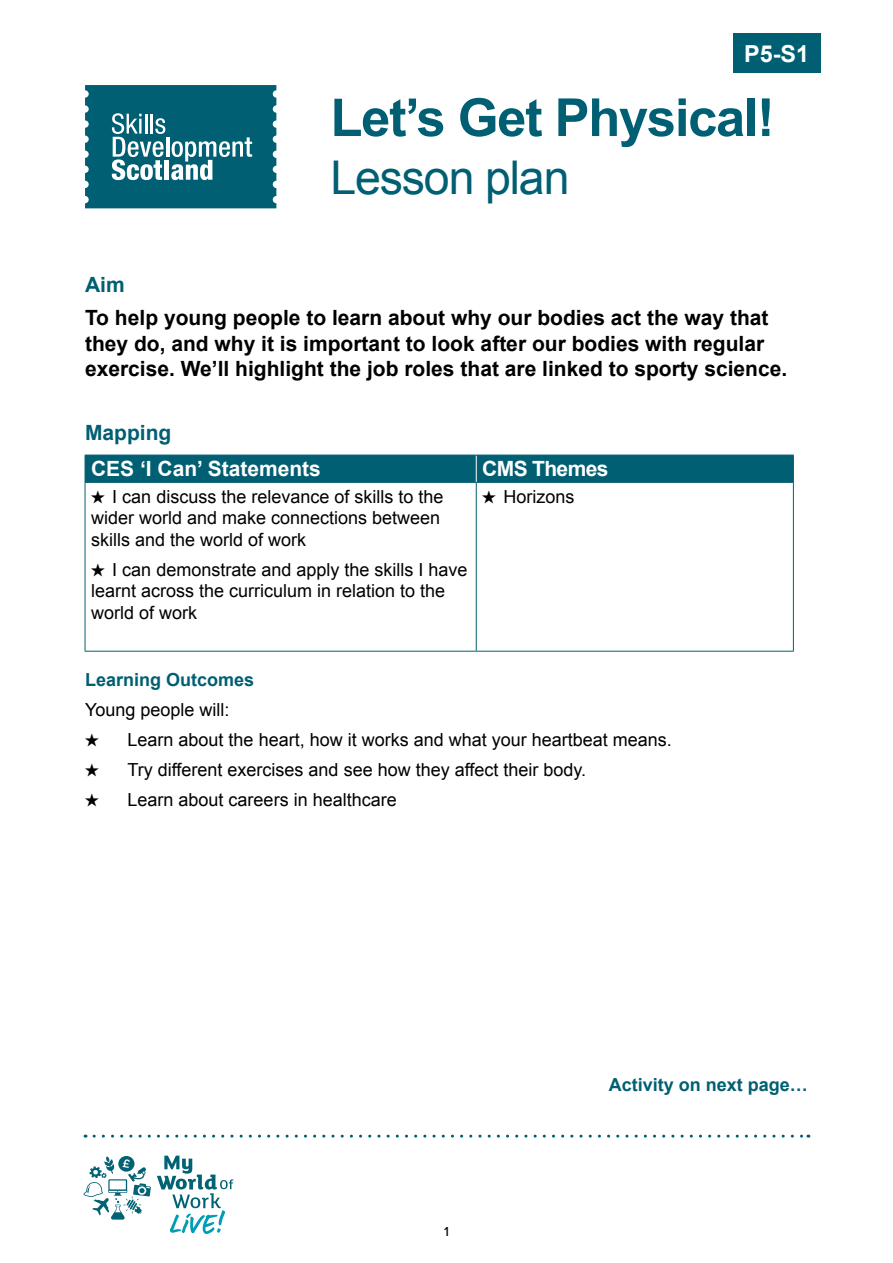
<style>
.page{position:relative;width:893px;height:1263px;background:#fff}
.page>*{position:absolute;margin:0;border:0;box-sizing:border-box;transform-origin:0 0}
.t1{font:700 52.5px "Arial";letter-spacing:-.025em;color:#005f72}
.t2{font:46.5px "Arial";letter-spacing:-.025em;color:#005f72}
.t3{font:700 23.4px "Arial";color:#fff}
.t4{font:700 21px/25.2px "Arial";color:#000}
.t5{font:700 21px "Arial";color:#fff}
.t6{font:700 21px "Arial";color:#005f72}
.t7{font:700 21px "Arial";letter-spacing:-.03em;color:#fff}
.t8{font:18px/21.6px "Arial";color:#000}
.t9{font:700 18px "Arial";color:#005f72}
.t10{font:500 13.5px "Proxima Nova";color:#000}
.s1{font-family:"Proxima Nova"}
</style>
<div class="page">
<svg style="left:94px;top:1134px;width:715px;height:3px"></svg>
<svg style="left:84px;top:1156px;width:67px;height:63px"></svg>
<svg style="left:157px;top:1155px;width:76px;height:79px"></svg>
<hr style="left:85px;top:482px;width:391px;height:1px;background:#005f72">
<hr style="left:85px;top:483px;width:1px;height:168px;background:#005f72">
<hr style="left:476px;top:482px;width:318px;height:1px;background:#005f72">
<hr style="left:476px;top:483px;width:1px;height:168px;background:#005f72">
<hr style="left:793px;top:483px;width:1px;height:168px;background:#005f72">
<hr style="left:85px;top:651px;width:391px;height:1px;background:#005f72">
<hr style="left:476px;top:651px;width:318px;height:1px;background:#005f72">
<div style="left:85px;top:455px;width:709px;height:27px;background:#005f72"></div>
<svg style="left:85px;top:85px;width:191px;height:123px;background:#207384"></svg>
<div style="left:733px;top:33px;width:88px;height:40px;background:#005f72"></div>
<p class="t3" style="left:744px;top:38px;width:67px">P5-S1</p>
<h1 class="t1" style="left:330px;top:83px;width:446px">Let’s Get Physical!</h1>
<h2 class="t2" style="left:330px;top:147px;width:241px">Lesson plan</h2>
<p class="t6" style="left:85px;top:270px;width:41px">Aim</p>
<p class="t4" style="left:85px;top:306px;width:704px">To help young people to learn about why our bodies act the way that they do, and why it is important to look after our bodies with regular exercise. We’ll highlight the job roles that are linked to sporty science.</p>
<p class="t6" style="left:85px;top:418px;width:88px">Mapping</p>
<p class="t5" style="left:91px;top:455px;width:231px">CES ‘I Can’ Statements</p>
<p class="t7" style="left:482px;top:455px;width:128px">CMS Themes</p>
<p class="t8" style="left:91px;top:486px;width:354px"><span class="s1">★</span> I can discuss the relevance of skills to the wider world and make connections between skills and the world of work</p>
<p class="t8" style="left:91px;top:559px;width:378px"><span class="s1">★</span> I can demonstrate and apply the skills I have learnt across the curriculum in relation to the world of work</p>
<p class="t8" style="left:482px;top:486px;width:94px"><span class="s1">★</span> Horizons</p>
<p class="t9" style="left:85px;top:668px;width:171px">Learning Outcomes</p>
<p class="t8" style="left:85px;top:699px;width:146px">Young people will:</p>
<p class="t8" style="left:85px;top:729px;width:588px"><span class="s1">★</span> Learn about the heart, how it works and what your heartbeat means.</p>
<p class="t8" style="left:85px;top:759px;width:503px"><span class="s1">★</span> Try different exercises and see how they affect their body.</p>
<p class="t8" style="left:85px;top:789px;width:313px"><span class="s1">★</span> Learn about careers in healthcare</p>
<p class="t10" style="left:444px;top:1222px;width:6px">1</p>
<p class="t9" style="left:609px;top:1073px;width:201px">Activity on next page…</p>
</div>
